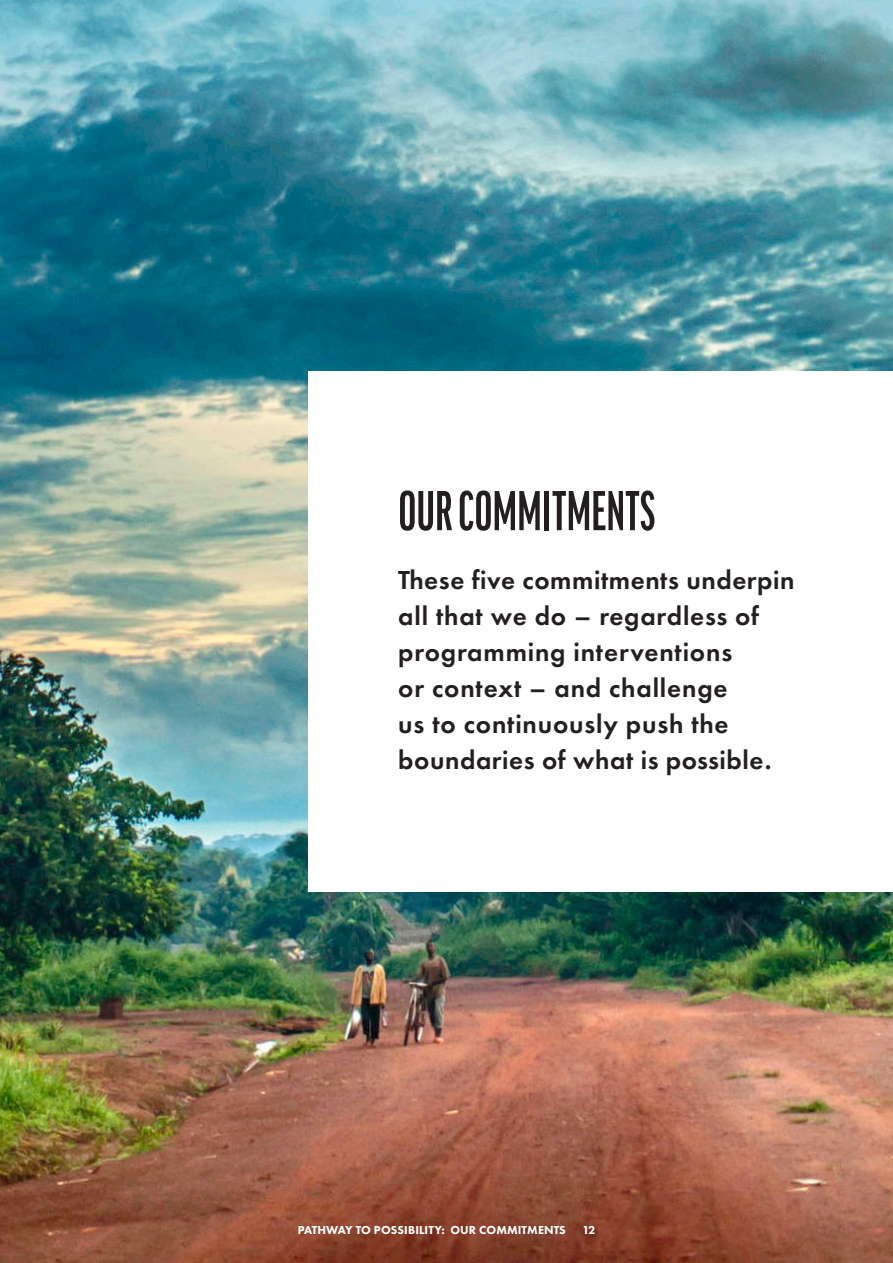
<style>
.page{position:relative;width:893px;height:1263px;background:#fff}
.page>*{position:absolute;margin:0;border:0;box-sizing:border-box;transform-origin:0 0}
.Heading_2{font:700 54px "Good Pro Comp";letter-spacing:.01em;color:#231f20}
.intro{font:600 27px/36px "Futura PT";letter-spacing:.03em;color:#231f20}
.folio{font:800 12px "Futura PT";letter-spacing:.01em;color:#fff}
</style>
<div class="page">
<img style="left:0;top:0;width:893px;height:1263px">
<div style="left:309px;top:371px;width:584px;height:521px;background:#fff"></div>
<p class="Heading_2" style="left:399px;top:481px;width:258px">OUR COMMITMENTS</p>
<p class="intro" style="left:398px;top:561px;width:398px">These five commitments underpin all that we do – regardless of programming interventions<br>or context – and challenge<br>us to continuously push the boundaries of what is possible.</p>
<p class="folio" style="left:298px;top:1223px;width:269px">PATHWAY TO POSSIBILITY: OUR COMMITMENTS</p>
<p class="folio" style="left:583px;top:1223px;width:14px">12</p>
</div>
